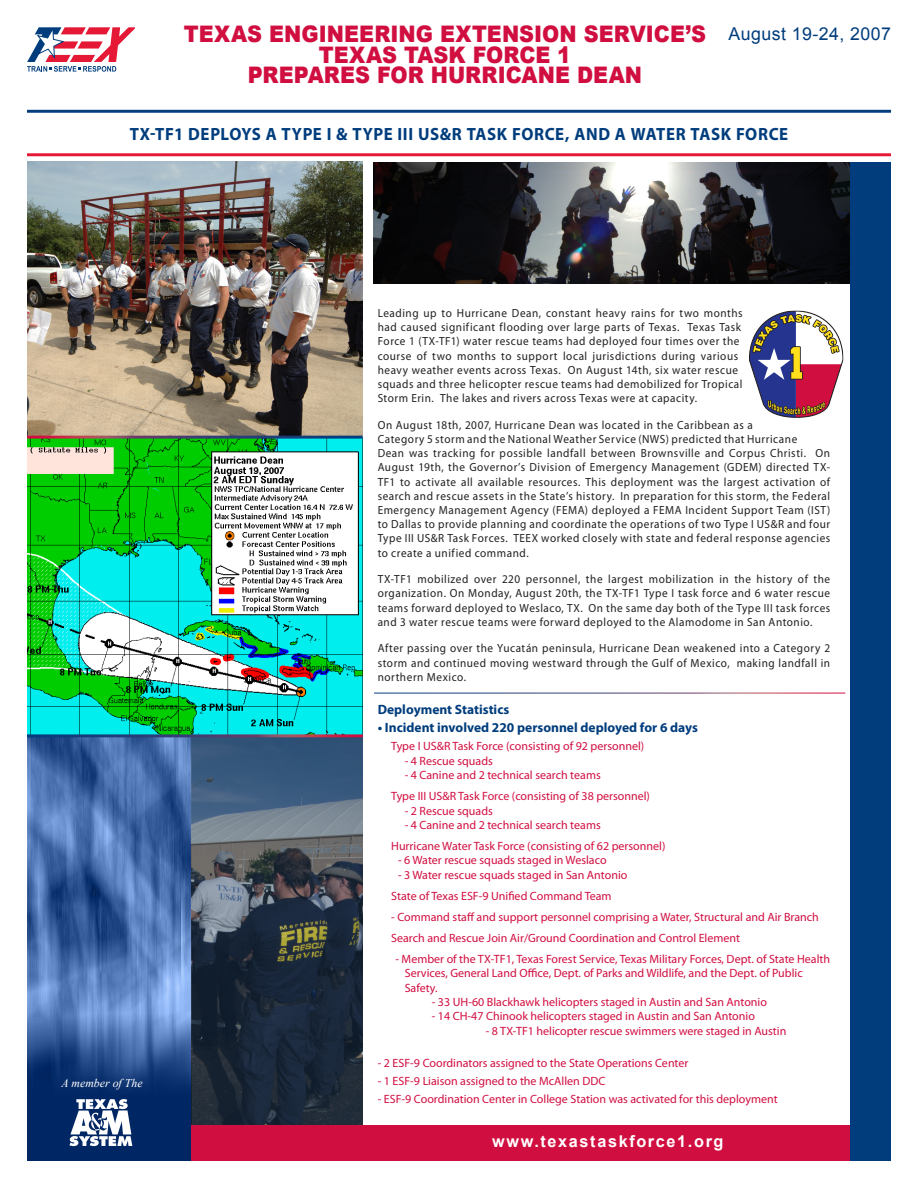
<style>
.page{position:relative;width:918px;height:1188px;background:#fff}
.page>*{position:absolute;margin:0;border:0;box-sizing:border-box;transform-origin:0 0}
.t1{font:900 22.8px "Arial";color:#d10e40;scale:.91 1}
.t2{font:700 17.7px "Myriad Pro";letter-spacing:.035em;color:#013d7d;scale:.95 1}
.t3{font:17.7px "Arial";letter-spacing:.025em;color:#013d7d}
.t4{font:700 16.2px "Arial";letter-spacing:.1em;color:#fff}
.t5{font:700 13.5px "Myriad Pro";color:#013d7d}
.t6{font:12px "Myriad Pro";color:#d10e40}
.t7{font:11.85px/14.2px "Myriad Pro";letter-spacing:.05em;color:#231f20;scale:.95 1}
.t8{font:italic 11.85px "Times New Roman";color:#fff}
</style>
<div class="page">
<img style="left:27px;top:737px;width:165px;height:424px">
<img style="left:27px;top:162px;width:336px;height:274px">
<img style="left:27px;top:439px;width:336px;height:295px">
<img style="left:192px;top:737px;width:171px;height:388px">
<img style="left:373px;top:162px;width:477px;height:121px">
<svg style="left:749px;top:310px;width:94px;height:108px"></svg>
<svg style="left:27px;top:27px;width:108px;height:45px"></svg>
<svg style="left:69px;top:1099px;width:63px;height:47px"></svg>
<div style="left:850px;top:162px;width:41px;height:999px;background:#013d7d"></div>
<div style="left:192px;top:1125px;width:658px;height:36px;background:#d10e40"></div>
<hr style="left:27px;top:110px;width:864px;height:3px;background:#013d7d">
<hr style="left:27px;top:153px;width:864px;height:3px;background:#e51836">
<p class="t1" style="left:184px;top:17px;width:575px">TEXAS ENGINEERING EXTENSION SERVICE’S</p>
<p class="t3" style="left:729px;top:22px;width:164px">August 19-24, 2007</p>
<p class="t1" style="left:319px;top:38px;width:279px">TEXAS TASK FORCE 1</p>
<p class="t1" style="left:248px;top:59px;width:435px">PREPARES FOR HURRICANE DEAN</p>
<p class="t2" style="left:130px;top:122px;width:695px">TX-TF1 DEPLOYS A TYPE I &amp; TYPE III US&amp;R TASK FORCE, AND A WATER TASK FORCE</p>
<p class="t8" style="left:62px;top:1075px;width:82px">A member of The</p>
<p class="t7" style="left:378px;top:306px;width:386px">Leading up to Hurricane Dean, constant heavy rains for two months had caused significant flooding over large parts of Texas. Texas Task Force 1 (TX-TF1) water rescue teams had deployed four times over the course of two months to support local jurisdictions during various heavy weather events across Texas. On August 14th, six water rescue squads and three helicopter rescue teams had demobilized for Tropical Storm Erin. The lakes and rivers across Texas were at capacity.</p>
<p class="t7" style="left:378px;top:417px;width:478px">On August 18th, 2007, Hurricane Dean was located in the Caribbean as a<br>Category 5 storm and the National Weather Service (NWS) predicted that Hurricane<br>Dean was tracking for possible landfall between Brownsville and Corpus Christi. On August 19th, the Governor’s Division of Emergency Management (GDEM) directed TX-TF1 to activate all available resources. This deployment was the largest activation of search and rescue assets in the State’s history. In preparation for this storm, the Federal Emergency Management Agency (FEMA) deployed a FEMA Incident Support Team (IST) to Dallas to provide planning and coordinate the operations of two Type I US&amp;R and four Type III US&amp;R Task Forces. TEEX worked closely with state and federal response agencies to create a unified command.</p>
<p class="t7" style="left:378px;top:572px;width:478px;text-align:justify">TX-TF1 mobilized over 220 personnel, the largest mobilization in the history of the organization. On Monday, August 20th, the TX-TF1 Type I task force and 6 water rescue teams forward deployed to Weslaco, TX. On the same day both of the Type III task forces and 3 water rescue teams were forward deployed to the Alamodome in San Antonio.</p>
<p class="t7" style="left:378px;top:641px;width:478px;text-align:justify">After passing over the Yucatán peninsula, Hurricane Dean weakened into a Category 2 storm and continued moving westward through the Gulf of Mexico, making landfall in northern Mexico.</p>
<p class="t5" style="left:378px;top:701px;width:133px">Deployment Statistics</p>
<p class="t5" style="left:378px;top:719px;width:322px">• Incident involved 220 personnel deployed for 6 days</p>
<p class="t6" style="left:391px;top:739px;width:255px">Type I US&amp;R Task Force (consisting of 92 personnel)</p>
<p class="t6" style="left:405px;top:753px;width:90px">- 4 Rescue squads</p>
<p class="t6" style="left:405px;top:768px;width:198px">- 4 Canine and 2 technical search teams</p>
<p class="t6" style="left:391px;top:789px;width:260px">Type III US&amp;R Task Force (consisting of 38 personnel)</p>
<p class="t6" style="left:405px;top:803px;width:90px">- 2 Rescue squads</p>
<p class="t6" style="left:405px;top:817px;width:198px">- 4 Canine and 2 technical search teams</p>
<p class="t6" style="left:391px;top:838px;width:276px">Hurricane Water Task Force (consisting of 62 personnel)</p>
<p class="t6" style="left:398px;top:853px;width:210px">- 6 Water rescue squads staged in Weslaco</p>
<p class="t6" style="left:398px;top:867px;width:231px">- 3 Water rescue squads staged in San Antonio</p>
<p class="t6" style="left:391px;top:888px;width:222px">State of Texas ESF-9 Unified Command Team</p>
<p class="t6" style="left:391px;top:909px;width:429px">- Command staff and support personnel comprising a Water, Structural and Air Branch</p>
<p class="t6" style="left:391px;top:930px;width:350px">Search and Rescue Join Air/Ground Coordination and Control Element</p>
<p class="t6" style="left:395px;top:951px;width:436px">- Member of the TX-TF1, Texas Forest Service, Texas Military Forces, Dept. of State Health</p>
<p class="t6" style="left:405px;top:966px;width:400px">Services, General Land Office, Dept. of Parks and Wildlife, and the Dept. of Public</p>
<p class="t6" style="left:405px;top:980px;width:34px">Safety.</p>
<p class="t6" style="left:432px;top:994px;width:337px">- 33 UH-60 Blackhawk helicopters staged in Austin and San Antonio</p>
<p class="t6" style="left:432px;top:1009px;width:325px">- 14 CH-47 Chinook helicopters staged in Austin and San Antonio</p>
<p class="t6" style="left:486px;top:1023px;width:302px">- 8 TX-TF1 helicopter rescue swimmers were staged in Austin</p>
<p class="t6" style="left:378px;top:1056px;width:312px">- 2 ESF-9 Coordinators assigned to the State Operations Center</p>
<p class="t6" style="left:378px;top:1074px;width:229px">- 1 ESF-9 Liaison assigned to the McAllen DDC</p>
<p class="t6" style="left:378px;top:1092px;width:401px">- ESF-9 Coordination Center in College Station was activated for this deployment</p>
<p class="t4" style="left:492px;top:1130px;width:233px">www.texastaskforce1.org</p>
</div>
